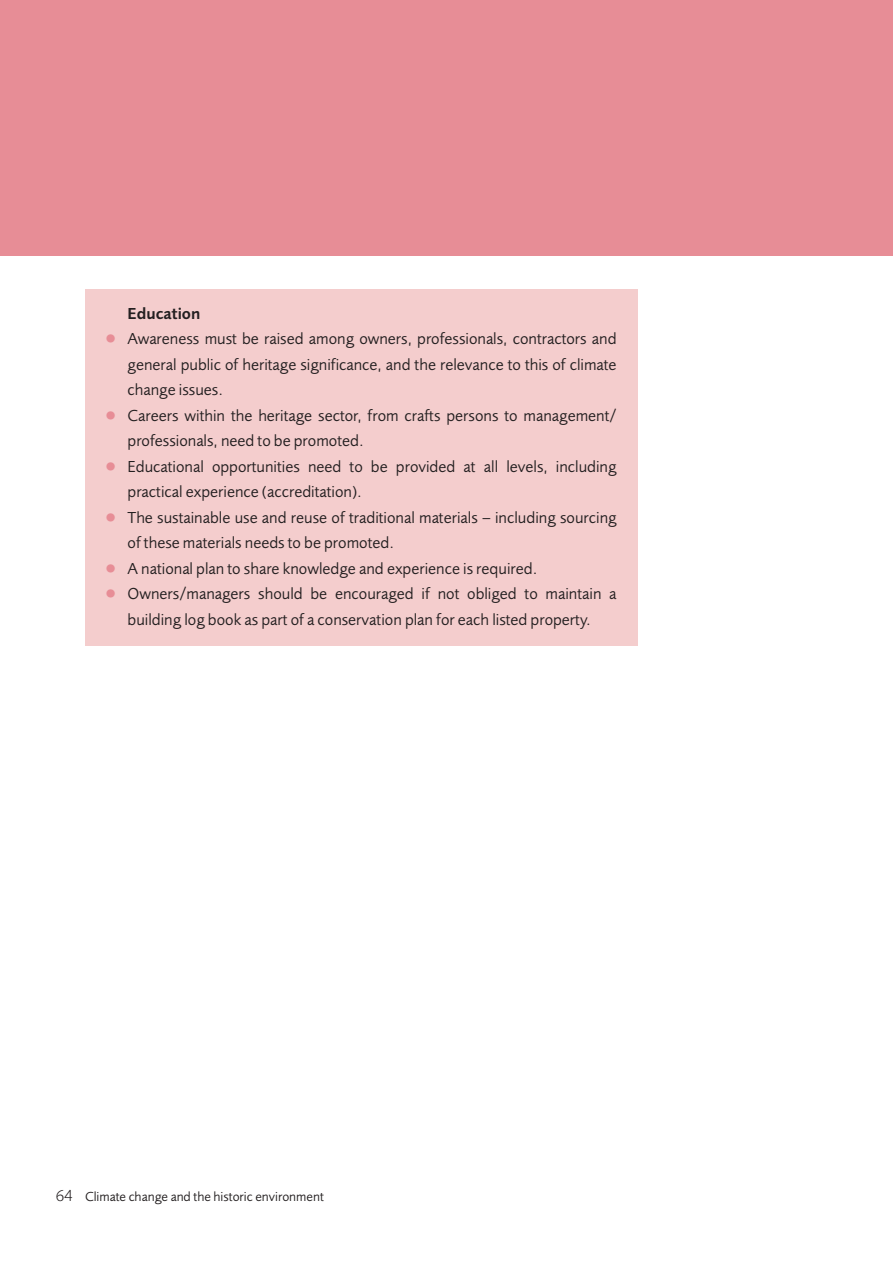
<style>
.page{position:relative;width:893px;height:1263px;background:#fff}
.page>*{position:absolute;margin:0;border:0;box-sizing:border-box;transform-origin:0 0}
.t1{font:16.5px/25.5px "Foundry Sans";color:#231f20}
.t2{font:600 16.5px "Foundry Sans";color:#231f20}
.t3{font:13.5px "Foundry Sans";color:#231f20}
.s1{font-family:"Universal Newswith Comm Pi";color:#e78d96}
.s2{font-weight:300;font-size:16.5px}
</style>
<div class="page">
<div style="left:0;top:0;width:893px;height:255px;background:#e78d96"></div>
<div style="left:85px;top:290px;width:553px;height:356px;background:#f4cdcd"></div>
<p class="t2" style="left:128px;top:307px;width:74px">Education</p>
<p class="t1" style="left:128px;top:327px;width:491px;text-align:justify;text-indent:-21px"><span class="s1">●</span> Awareness must be raised among owners, professionals, contractors and general public of heritage significance, and the relevance to this of climate change issues.</p>
<p class="t1" style="left:128px;top:404px;width:491px;text-indent:-21px"><span class="s1">●</span> Careers within the heritage sector, from crafts persons to management/ professionals, need to be promoted.</p>
<p class="t1" style="left:128px;top:455px;width:491px;text-indent:-21px"><span class="s1">●</span> Educational opportunities need to be provided at all levels, including practical experience (accreditation).</p>
<p class="t1" style="left:128px;top:506px;width:491px;text-indent:-21px"><span class="s1">●</span> The sustainable use and reuse of traditional materials – including sourcing of these materials needs to be promoted.</p>
<p class="t1" style="left:106px;top:557px;width:433px"><span class="s1">●</span> A national plan to share knowledge and experience is required.</p>
<p class="t1" style="left:106px;top:582px;width:512px;text-align:center"><span class="s1">●</span> Owners/managers should be encouraged if not obliged to maintain a building log book as part of a conservation plan for each listed property.</p>
<p class="t3" style="left:56px;top:1191px;width:270px"><span class="s2">64</span> Climate change and the historic environment</p>
</div>
